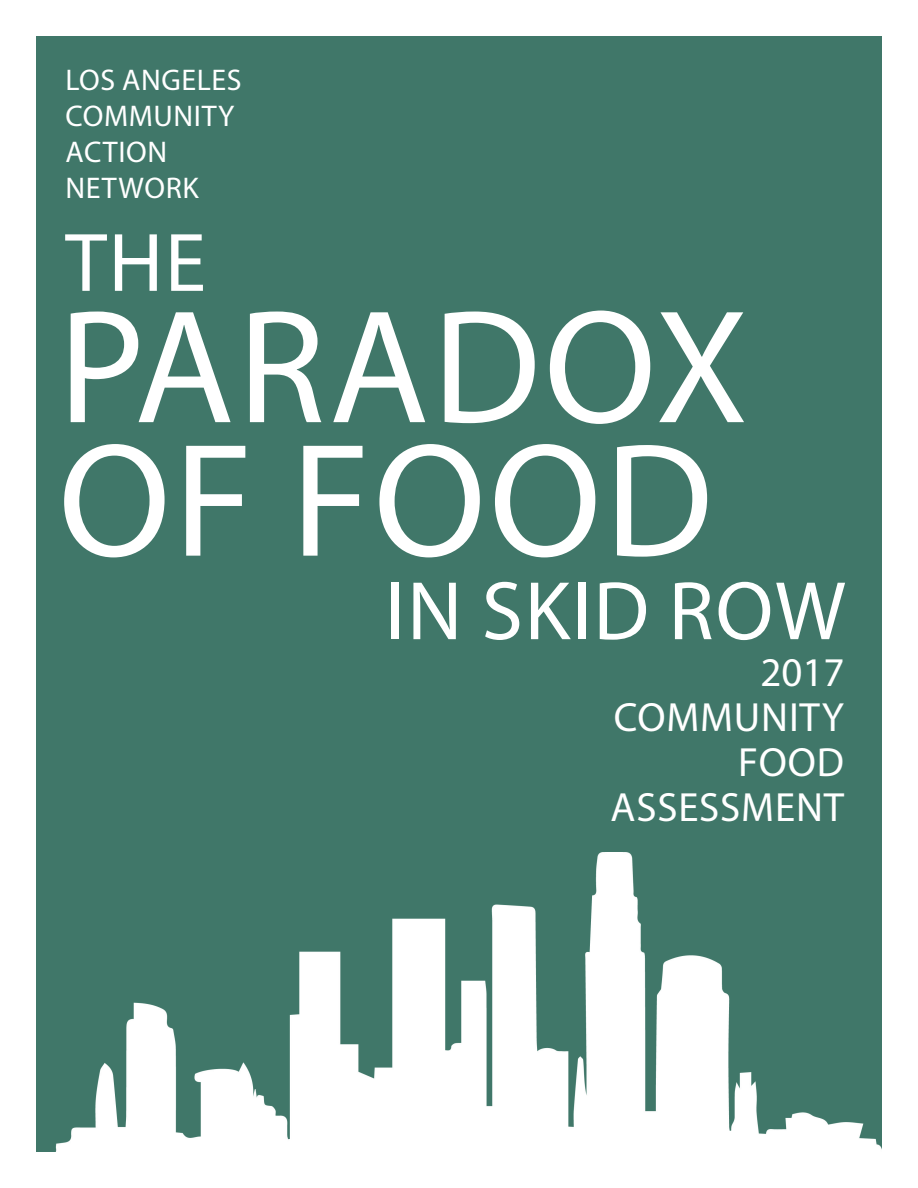
<style>
.page{position:relative;width:918px;height:1188px;background:#fff}
.page>*{position:absolute;margin:0;border:0;box-sizing:border-box;transform-origin:0 0}
.t1{font:162.9px/133.5px "Myriad Pro";letter-spacing:.02em;color:#fff}
.t2{font:83.7px "Myriad Pro";letter-spacing:.02em;color:#fff}
.t3{font:40.95px/45px "Myriad Pro";letter-spacing:.02em;color:#fff;text-align:right}
.t4{font:30px/36px "Myriad Pro";letter-spacing:.02em;color:#fff}
</style>
<div class="page">
<div style="left:36px;top:36px;width:846px;height:1116px;background:#407769"></div>
<img style="left:55px;top:853px;width:827px;height:299px">
<p class="t4" style="left:66px;top:61px;width:178px">LOS ANGELES<br>COMMUNITY<br>ACTION<br>NETWORK</p>
<h2 class="t2" style="left:65px;top:211px;width:142px">THE</h2>
<h1 class="t1" style="left:58px;top:298px;width:691px">PARADOX<br>OF FOOD</h1>
<h2 class="t2" style="left:385px;top:559px;width:462px">IN SKID ROW</h2>
<h3 class="t3" style="left:611px;top:649px;width:235px">2017<br>COMMUNITY<br>FOOD<br>ASSESSMENT</h3>
</div>
